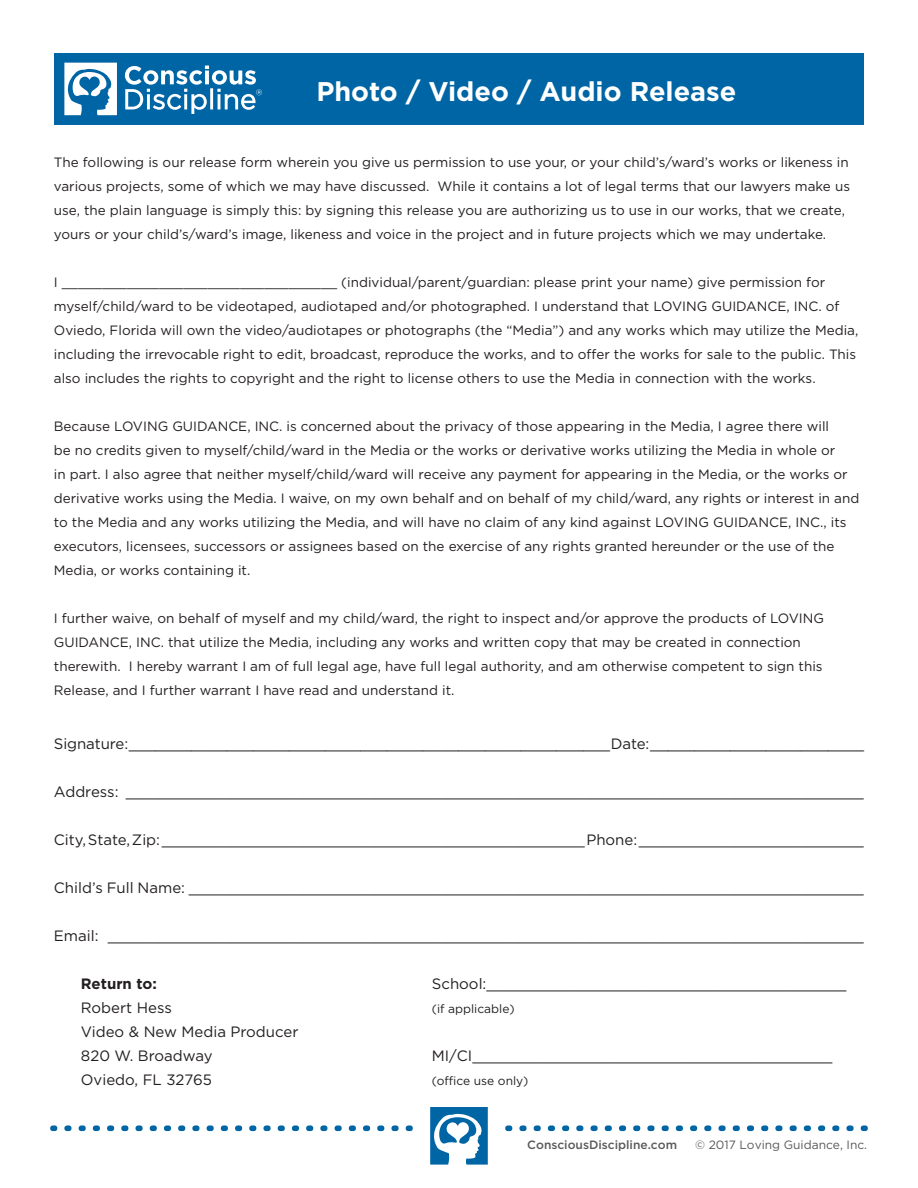
<style>
.page{position:relative;width:918px;height:1188px;background:#fff}
.page>*{position:absolute;margin:0;border:0;box-sizing:border-box;transform-origin:0 0}
.t1{font:700 27px "Gotham";color:#fff}
.t2{font:15px/24px "Gotham";color:#231f20}
.t3{font:700 15px "Gotham";color:#231f20}
.t4{font:13.5px/24px "Gotham";color:#231f20}
.t5{font:12px "Gotham";color:#231f20}
.t6{font:12px "Gotham";color:#5a5959}
.t7{font:500 12px "Gotham";color:#5a5959}
</style>
<div class="page">
<svg style="left:50px;top:1125px;width:7px;height:6px"></svg>
<svg style="left:64px;top:1125px;width:8px;height:6px"></svg>
<svg style="left:79px;top:1125px;width:7px;height:6px"></svg>
<svg style="left:93px;top:1125px;width:7px;height:6px"></svg>
<svg style="left:107px;top:1125px;width:7px;height:6px"></svg>
<svg style="left:121px;top:1125px;width:7px;height:6px"></svg>
<svg style="left:136px;top:1125px;width:7px;height:6px"></svg>
<svg style="left:150px;top:1125px;width:7px;height:6px"></svg>
<svg style="left:164px;top:1125px;width:7px;height:6px"></svg>
<svg style="left:178px;top:1125px;width:7px;height:6px"></svg>
<svg style="left:192px;top:1125px;width:7px;height:6px"></svg>
<svg style="left:207px;top:1125px;width:7px;height:6px"></svg>
<svg style="left:221px;top:1125px;width:7px;height:6px"></svg>
<svg style="left:235px;top:1125px;width:7px;height:6px"></svg>
<svg style="left:249px;top:1125px;width:7px;height:6px"></svg>
<svg style="left:263px;top:1125px;width:8px;height:6px"></svg>
<svg style="left:278px;top:1125px;width:7px;height:6px"></svg>
<svg style="left:292px;top:1125px;width:7px;height:6px"></svg>
<svg style="left:306px;top:1125px;width:7px;height:6px"></svg>
<svg style="left:320px;top:1125px;width:7px;height:6px"></svg>
<svg style="left:335px;top:1125px;width:7px;height:6px"></svg>
<svg style="left:349px;top:1125px;width:7px;height:6px"></svg>
<svg style="left:363px;top:1125px;width:7px;height:6px"></svg>
<svg style="left:377px;top:1125px;width:7px;height:6px"></svg>
<svg style="left:391px;top:1125px;width:8px;height:6px"></svg>
<svg style="left:406px;top:1125px;width:7px;height:6px"></svg>
<svg style="left:505px;top:1125px;width:7px;height:6px"></svg>
<svg style="left:519px;top:1125px;width:8px;height:6px"></svg>
<svg style="left:534px;top:1125px;width:7px;height:6px"></svg>
<svg style="left:548px;top:1125px;width:7px;height:6px"></svg>
<svg style="left:562px;top:1125px;width:7px;height:6px"></svg>
<svg style="left:576px;top:1125px;width:7px;height:6px"></svg>
<svg style="left:591px;top:1125px;width:7px;height:6px"></svg>
<svg style="left:605px;top:1125px;width:7px;height:6px"></svg>
<svg style="left:619px;top:1125px;width:7px;height:6px"></svg>
<svg style="left:633px;top:1125px;width:7px;height:6px"></svg>
<svg style="left:647px;top:1125px;width:8px;height:6px"></svg>
<svg style="left:662px;top:1125px;width:7px;height:6px"></svg>
<svg style="left:676px;top:1125px;width:7px;height:6px"></svg>
<svg style="left:690px;top:1125px;width:7px;height:6px"></svg>
<svg style="left:704px;top:1125px;width:7px;height:6px"></svg>
<svg style="left:719px;top:1125px;width:7px;height:6px"></svg>
<svg style="left:733px;top:1125px;width:7px;height:6px"></svg>
<svg style="left:747px;top:1125px;width:7px;height:6px"></svg>
<svg style="left:761px;top:1125px;width:7px;height:6px"></svg>
<svg style="left:775px;top:1125px;width:7px;height:6px"></svg>
<svg style="left:790px;top:1125px;width:7px;height:6px"></svg>
<svg style="left:804px;top:1125px;width:7px;height:6px"></svg>
<svg style="left:818px;top:1125px;width:7px;height:6px"></svg>
<svg style="left:832px;top:1125px;width:7px;height:6px"></svg>
<svg style="left:846px;top:1125px;width:8px;height:6px"></svg>
<svg style="left:861px;top:1125px;width:7px;height:6px"></svg>
<svg style="left:430px;top:1107px;width:58px;height:58px"></svg>
<div style="left:54px;top:53px;width:810px;height:72px;background:#0065a4"></div>
<svg style="left:64px;top:63px;width:53px;height:52px"></svg>
<svg style="left:125px;top:66px;width:137px;height:48px"></svg>
<h1 class="t1" style="left:316px;top:75px;width:421px">Photo / Video / Audio Release</h1>
<p class="t4" style="left:54px;top:150px;width:798px">The following is our release form wherein you give us permission to use your, or your child’s/ward’s works or likeness in various projects, some of which we may have discussed. While it contains a lot of legal terms that our lawyers make us use, the plain language is simply this: by signing this release you are authorizing us to use in our works, that we create, yours or your child’s/ward’s image, likeness and voice in the project and in future projects which we may undertake.</p>
<p class="t4" style="left:54px;top:270px;width:806px">I __________________________________ (individual/parent/guardian: please print your name) give permission for myself/child/ward to be videotaped, audiotaped and/or photographed. I understand that LOVING GUIDANCE, INC. of Oviedo, Florida will own the video/audiotapes or photographs (the “Media”) and any works which may utilize the Media, including the irrevocable right to edit, broadcast, reproduce the works, and to offer the works for sale to the public. This also includes the rights to copyright and the right to license others to use the Media in connection with the works.</p>
<p class="t4" style="left:54px;top:414px;width:807px">Because LOVING GUIDANCE, INC. is concerned about the privacy of those appearing in the Media, I agree there will<br>be no credits given to myself/child/ward in the Media or the works or derivative works utilizing the Media in whole or<br>in part. I also agree that neither myself/child/ward will receive any payment for appearing in the Media, or the works or derivative works using the Media. I waive, on my own behalf and on behalf of my child/ward, any rights or interest in and to the Media and any works utilizing the Media, and will have no claim of any kind against LOVING GUIDANCE, INC., its executors, licensees, successors or assignees based on the exercise of any rights granted hereunder or the use of the Media, or works containing it.</p>
<p class="t4" style="left:54px;top:606px;width:772px">I further waive, on behalf of myself and my child/ward, the right to inspect and/or approve the products of LOVING GUIDANCE, INC. that utilize the Media, including any works and written copy that may be created in connection therewith. I hereby warrant I am of full legal age, have full legal authority, and am otherwise competent to sign this Release, and I further warrant I have read and understand it.</p>
<p class="t2" style="left:54px;top:732px;width:812px">Signature: ______________________________________________________ Date: ________________________</p>
<p class="t2" style="left:54px;top:780px;width:811px">Address: __________________________________________________________________________________</p>
<p class="t2" style="left:54px;top:828px;width:812px">City, State, Zip: _______________________________________________ Phone: _________________________</p>
<p class="t2" style="left:54px;top:876px;width:811px">Child’s Full Name: ___________________________________________________________________________</p>
<p class="t2" style="left:54px;top:924px;width:811px">Email: ____________________________________________________________________________________</p>
<p class="t3" style="left:81px;top:975px;width:77px">Return to:</p>
<p class="t2" style="left:81px;top:996px;width:219px">Robert Hess<br>Video &amp; New Media Producer<br>820 W. Broadway<br>Oviedo, FL 32765</p>
<p class="t2" style="left:432px;top:972px;width:416px">School:________________________________________</p>
<p class="t5" style="left:432px;top:1002px;width:84px">(if applicable)</p>
<p class="t2" style="left:432px;top:1044px;width:402px">MI/CI________________________________________</p>
<p class="t5" style="left:432px;top:1074px;width:98px">(office use only)</p>
<p class="t7" style="left:527px;top:1138px;width:151px">ConsciousDiscipline.com</p>
<p class="t6" style="left:695px;top:1138px;width:174px">© 2017 Loving Guidance, Inc.</p>
</div>
